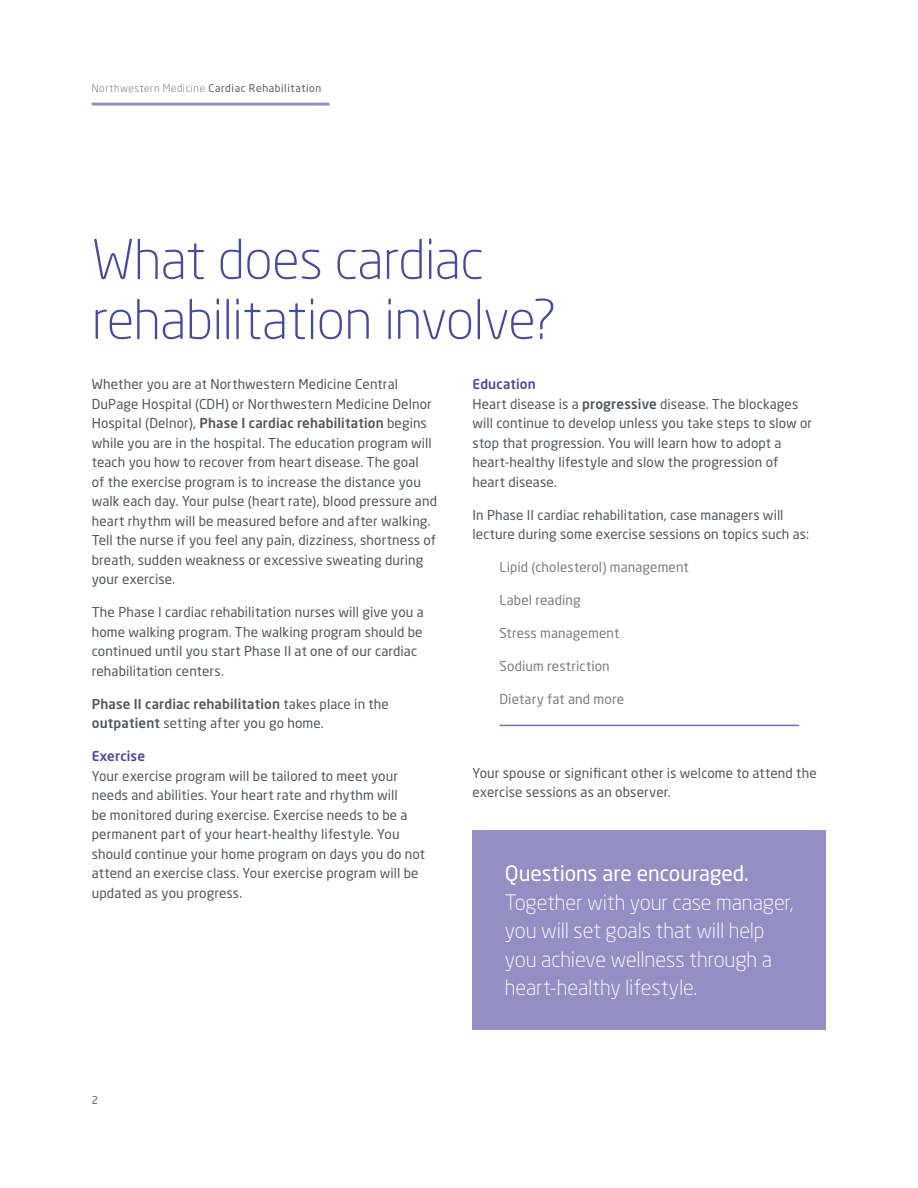
<style>
.page{position:relative;width:918px;height:1188px;background:#fff}
.page>*{position:absolute;margin:0;border:0;box-sizing:border-box;transform-origin:0 0}
.NM_-_Section_Headlin{font:300 54px/60px "Neo Sans Pro";letter-spacing:-.015em;color:#494a9b}
.NM_-_Body_Copy{font:300 21px/28.5px "Neo Sans Pro";letter-spacing:-.005em;color:#fff}
.NM_-_Body_Copy-2{font:13.5px/19.5px "Neo Sans Pro";letter-spacing:.01em;color:#54575a}
.NM_-_Body_Copy-3{font:500 13.5px/19.5px "Neo Sans Pro";letter-spacing:.01em;color:#54575a}
.NM_-_Bullet_List{font:13.5px "Neo Sans Pro";letter-spacing:.01em;color:#7c7e80}
.NM_-_Body_Subhead{font:500 13.5px "Neo Sans Pro";letter-spacing:.01em;color:#494a9b}
.NM_-_Bullet_List__la{font:13.5px "Neo Sans Pro";letter-spacing:.01em;color:#7c7e80}
.t1{font:10.5px "Neo Sans Pro";letter-spacing:.055em;color:#5c5c5f}
.NM_-_Folio_Left{font:10.5px "Neo Sans Pro";color:#54575a}
.s1{font-weight:300}
.s2{font-weight:500}
.s3{font-weight:400}
</style>
<div class="page">
<hr style="left:92px;top:103px;width:237px;height:3px;background:#938fc3">
<hr style="left:500px;top:725px;width:299px;height:1px;background:#7471b2">
<div style="left:472px;top:831px;width:354px;height:199px;background:#938fc3"></div>
<p class="t1" style="left:92px;top:82px;width:231px"><span class="s1">Northwestern Medicine</span> Cardiac Rehabilitation</p>
<p class="NM_-_Section_Headlin" style="left:92px;top:229px;width:466px">What does cardiac rehabilitation involve?</p>
<p class="NM_-_Body_Copy-2" style="left:92px;top:375px;width:347px">Whether you are at Northwestern Medicine Central DuPage Hospital (CDH) or Northwestern Medicine Delnor Hospital (Delnor), <span class="s2">Phase I cardiac rehabilitation</span> begins while you are in the hospital. The education program will teach you how to recover from heart disease. The goal<br>of the exercise program is to increase the distance you walk each day. Your pulse (heart rate), blood pressure and heart rhythm will be measured before and after walking.<br>Tell the nurse if you feel any pain, dizziness, shortness of breath, sudden weakness or excessive sweating during your exercise.</p>
<p class="NM_-_Body_Copy-2" style="left:92px;top:602px;width:334px">The Phase I cardiac rehabilitation nurses will give you a home walking program. The walking program should be continued until you start Phase II at one of our cardiac rehabilitation centers.</p>
<p class="NM_-_Body_Copy-3" style="left:92px;top:694px;width:299px">Phase II cardiac rehabilitation <span class="s3">takes place in the </span>outpatient <span class="s3">setting after you go home.</span></p>
<p class="NM_-_Body_Subhead" style="left:92px;top:748px;width:55px">Exercise</p>
<p class="NM_-_Body_Copy-2" style="left:92px;top:766px;width:335px">Your exercise program will be tailored to meet your needs and abilities. Your heart rate and rhythm will<br>be monitored during exercise. Exercise needs to be a permanent part of your heart-healthy lifestyle. You should continue your home program on days you do not attend an exercise class. Your exercise program will be updated as you progress.</p>
<p class="NM_-_Body_Subhead" style="left:472px;top:376px;width:65px">Education</p>
<p class="NM_-_Body_Copy-2" style="left:472px;top:394px;width:341px">Heart disease is a <span class="s2">progressive</span> disease. The blockages will continue to develop unless you take steps to slow or stop that progression. You will learn how to adopt a heart-healthy lifestyle and slow the progression of heart disease.</p>
<p class="NM_-_Body_Copy-2" style="left:472px;top:505px;width:338px">In Phase II cardiac rehabilitation, case managers will lecture during some exercise sessions on topics such as:</p>
<p class="NM_-_Bullet_List" style="left:500px;top:559px;width:191px">Lipid (cholesterol) management</p>
<p class="NM_-_Bullet_List" style="left:500px;top:592px;width:83px">Label reading</p>
<p class="NM_-_Bullet_List" style="left:500px;top:625px;width:121px">Stress management</p>
<p class="NM_-_Bullet_List" style="left:500px;top:658px;width:112px">Sodium restriction</p>
<p class="NM_-_Bullet_List__la" style="left:500px;top:691px;width:126px">Dietary fat and more</p>
<p class="NM_-_Body_Copy-2" style="left:472px;top:763px;width:346px">Your spouse or significant other is welcome to attend the exercise sessions as an observer.</p>
<p class="NM_-_Body_Copy" style="left:505px;top:859px;width:290px"><span class="s3">Questions are encouraged.<br></span>Together with your case manager, you will set goals that will help you achieve wellness through a heart-healthy lifestyle.</p>
<p class="NM_-_Folio_Left" style="left:92px;top:1094px;width:8px">2</p>
</div>
